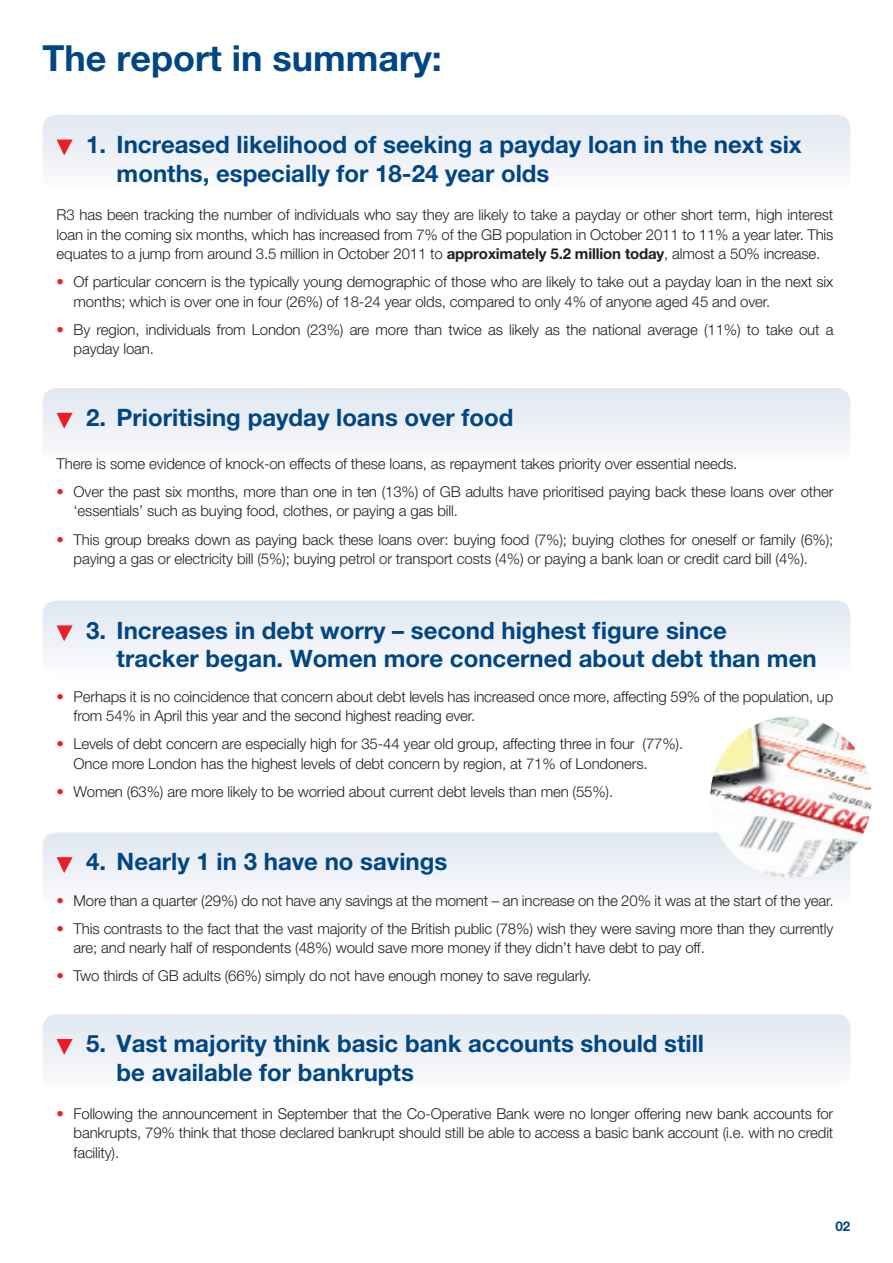
<style>
.page{position:relative;width:893px;height:1263px;background:#fff}
.page>*{position:absolute;margin:0;border:0;box-sizing:border-box;transform-origin:0 0}
.t1{font:700 36px "Helvetica Neue";color:#004684}
.t2{font:700 24px/28.8px "Helvetica Neue";color:#004684}
.t3{font:300 15px/19.5px "Helvetica Neue";letter-spacing:-.01em;color:#231f20}
.t4{font:700 13.5px "Helvetica Neue";color:#004684}
.s1{font-weight:700}
.s2{color:#ee1c27}
</style>
<div class="page">
<div style="left:43px;top:115px;width:807px;height:75px;background:linear-gradient(to bottom,#dfe7ef,#fcfcfd);border-radius:14px"></div>
<div style="left:43px;top:388px;width:807px;height:75px;background:linear-gradient(to bottom,#dfe7ef,#fcfbfd);border-radius:14px"></div>
<div style="left:43px;top:601px;width:807px;height:75px;background:linear-gradient(to bottom,#dfe7ef,#fcfcfd);border-radius:14px"></div>
<div style="left:43px;top:832px;width:807px;height:76px;background:linear-gradient(to bottom,#dfe7ef,#fcfcfd);border-radius:14px"></div>
<div style="left:43px;top:1014px;width:807px;height:76px;background:linear-gradient(to bottom,#dfe7ef,#fcfcfd);border-radius:14px"></div>
<svg style="left:57px;top:140px;width:16px;height:15px"></svg>
<svg style="left:57px;top:413px;width:16px;height:16px"></svg>
<svg style="left:57px;top:625px;width:16px;height:16px"></svg>
<svg style="left:57px;top:857px;width:16px;height:16px"></svg>
<svg style="left:57px;top:1039px;width:16px;height:16px"></svg>
<img style="left:710px;top:716px;width:162px;height:162px;border-radius:80px">
<h1 class="t1" style="left:43px;top:36px;width:401px">The report in summary:</h1>
<h2 class="t2" style="left:117px;top:129px;width:687px;text-indent:-31px">1. Increased likelihood of seeking a payday loan in the next six months, especially for 18-24 year olds</h2>
<p class="t3" style="left:57px;top:205px;width:778px;text-align:justify">R3 has been tracking the number of individuals who say they are likely to take a payday or other short term, high interest loan in the coming six months, which has increased from 7% of the GB population in October 2011 to 11% a year later. This equates to a jump from around 3.5 million in October 2011 to <span class="s1">approximately 5.2 million today</span>, almost a 50% increase.</p>
<p class="t3" style="left:74px;top:272px;width:761px;text-indent:-17px"><span class="s2">•</span> Of particular concern is the typically young demographic of those who are likely to take out a payday loan in the next six months; which is over one in four (26%) of 18-24 year olds, compared to only 4% of anyone aged 45 and over.</p>
<p class="t3" style="left:74px;top:319px;width:761px;text-indent:-17px"><span class="s2">•</span> By region, individuals from London (23%) are more than twice as likely as the national average (11%) to take out a payday loan.</p>
<h2 class="t2" style="left:86px;top:402px;width:429px">2. Prioritising payday loans over food</h2>
<p class="t3" style="left:57px;top:454px;width:682px">There is some evidence of knock-on effects of these loans, as repayment takes priority over essential needs.</p>
<p class="t3" style="left:74px;top:482px;width:761px;text-indent:-17px"><span class="s2">•</span> Over the past six months, more than one in ten (13%) of GB adults have prioritised paying back these loans over other ‘essentials’ such as buying food, clothes, or paying a gas bill.</p>
<p class="t3" style="left:57px;top:529px;width:778px;text-align:center"><span class="s2">•</span> This group breaks down as paying back these loans over: buying food (7%); buying clothes for oneself or family (6%); paying a gas or electricity bill (5%); buying petrol or transport costs (4%) or paying a bank loan or credit card bill (4%).</p>
<h2 class="t2" style="left:117px;top:615px;width:701px;text-indent:-31px">3. Increases in debt worry – second highest figure since<br>tracker began. Women more concerned about debt than men</h2>
<p class="t3" style="left:74px;top:686px;width:761px;text-indent:-17px"><span class="s2">•</span> Perhaps it is no coincidence that concern about debt levels has increased once more, affecting 59% of the population, up from 54% in April this year and the second highest reading ever.</p>
<p class="t3" style="left:74px;top:734px;width:611px;text-indent:-17px"><span class="s2">•</span> Levels of debt concern are especially high for 35-44 year old group, affecting three in four (77%).<br>Once more London has the highest levels of debt concern by region, at 71% of Londoners.</p>
<p class="t3" style="left:57px;top:781px;width:558px"><span class="s2">•</span> Women (63%) are more likely to be worried about current debt levels than men (55%).</p>
<h2 class="t2" style="left:86px;top:847px;width:363px">4. Nearly 1 in 3 have no savings</h2>
<p class="t3" style="left:57px;top:890px;width:778px"><span class="s2">•</span> More than a quarter (29%) do not have any savings at the moment – an increase on the 20% it was at the start of the year.</p>
<p class="t3" style="left:74px;top:918px;width:761px;text-indent:-17px"><span class="s2">•</span> This contrasts to the fact that the vast majority of the British public (78%) wish they were saving more than they currently are; and nearly half of respondents (48%) would save more money if they didn’t have debt to pay off.</p>
<p class="t3" style="left:57px;top:966px;width:537px"><span class="s2">•</span> Two thirds of GB adults (66%) simply do not have enough money to save regularly.</p>
<h2 class="t2" style="left:117px;top:1029px;width:589px;text-indent:-31px">5. Vast majority think basic bank accounts should still be available for bankrupts</h2>
<p class="t3" style="left:74px;top:1103px;width:761px;text-align:justify;text-indent:-17px"><span class="s2">•</span> Following the announcement in September that the Co-Operative Bank were no longer offering new bank accounts for bankrupts, 79% think that those declared bankrupt should still be able to access a basic bank account (i.e. with no credit facility).</p>
<p class="t4" style="left:836px;top:1218px;width:16px">02</p>
</div>
